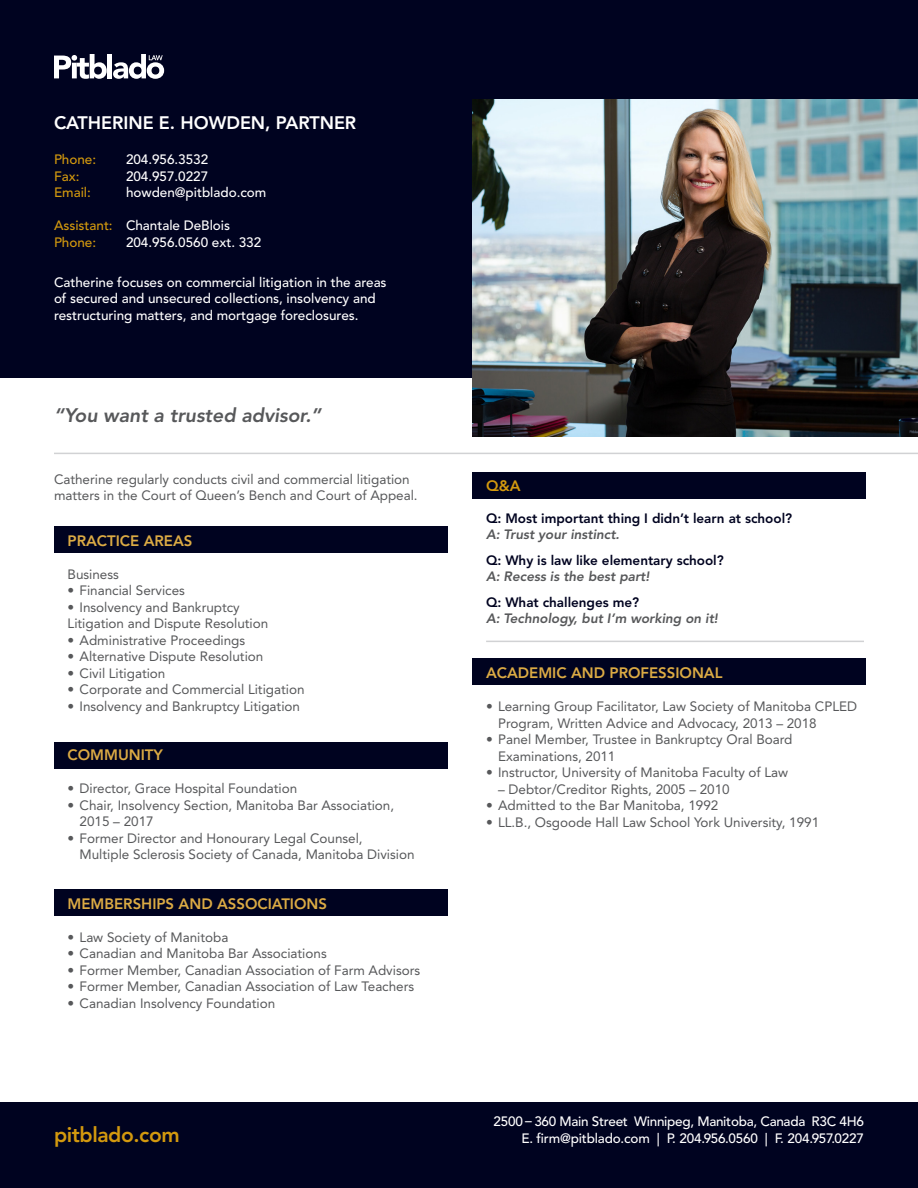
<style>
.page{position:relative;width:918px;height:1188px;background:#fff}
.page>*{position:absolute;margin:0;border:0;box-sizing:border-box;transform-origin:0 0}
.t1{font:800 21px "Avenir LT Std";letter-spacing:-.02em;color:#d3990e}
.t2{font:italic 800 19.5px "Avenir LT Std";color:#57585a}
.t3{font:800 18px "Avenir LT Std";color:#fff}
.t4{font:800 15px "Avenir LT Std";color:#dcab44}
.t5{font:800 15px "Avenir LT Std";color:#d3990e}
.t6{font:13.5px/16.5px "Avenir LT Std";color:#57585a}
.t7{font:500 13.5px/16.5px "Avenir LT Std";color:#fff}
.t8{font:800 13.5px "Avenir LT Std";color:#000320}
.t9{font:italic 800 13.5px "Avenir LT Std";color:#57585a}
.t10{font:500 13.5px "Avenir LT Std";letter-spacing:-.02em;color:#fff}
.t11{font:500 13.5px "Avenir LT Std";color:#d3990e}
.s1{color:#d3990e}
</style>
<div class="page">
<div style="left:0;top:0;width:918px;height:378px;background:#000320"></div>
<hr style="left:54px;top:453px;width:864px;height:1px;background:#d1d2d4">
<div style="left:107px;top:54px;width:5px;height:24px;background:#fff"></div>
<svg style="left:113px;top:54px;width:51px;height:25px"></svg>
<svg style="left:54px;top:54px;width:53px;height:25px"></svg>
<div style="left:0;top:1103px;width:918px;height:85px;background:#000320"></div>
<div style="left:472px;top:472px;width:394px;height:27px;background:#000320"></div>
<div style="left:54px;top:890px;width:393px;height:26px;background:#000320"></div>
<div style="left:54px;top:742px;width:393px;height:27px;background:#000320"></div>
<div style="left:54px;top:526px;width:393px;height:27px;background:#000320"></div>
<div style="left:472px;top:658px;width:394px;height:27px;background:#000320"></div>
<hr style="left:486px;top:641px;width:378px;height:1px;background:#d1d2d4">
<img style="left:472px;top:99px;width:446px;height:338px">
<p class="t3" style="left:54px;top:112px;width:304px">CATHERINE E. HOWDEN, PARTNER</p>
<p class="t11" style="left:54px;top:152px;width:44px">Phone:</p>
<p class="t7" style="left:126px;top:152px;width:84px">204.956.3532</p>
<p class="t11" style="left:54px;top:168px;width:27px">Fax:</p>
<p class="t7" style="left:126px;top:168px;width:84px">204.957.0227</p>
<p class="t11" style="left:54px;top:185px;width:38px">Email:</p>
<p class="t7" style="left:126px;top:185px;width:142px">howden@pitblado.com</p>
<p class="t7" style="left:54px;top:218px;width:178px"><span class="s1">Assistant:</span> Chantale DeBlois</p>
<p class="t11" style="left:54px;top:234px;width:44px">Phone:</p>
<p class="t7" style="left:126px;top:234px;width:137px">204.956.0560 ext. 332</p>
<p class="t7" style="left:54px;top:274px;width:334px">Catherine focuses on commercial litigation in the areas of secured and unsecured collections, insolvency and restructuring matters, and mortgage foreclosures.</p>
<p class="t2" style="left:54px;top:403px;width:269px">“You want a trusted advisor.”</p>
<p class="t6" style="left:54px;top:471px;width:365px">Catherine regularly conducts civil and commercial litigation matters in the Court of Queen’s Bench and Court of Appeal.</p>
<p class="t4" style="left:68px;top:532px;width:126px">PRACTICE AREAS</p>
<p class="t6" style="left:68px;top:566px;width:53px">Business</p>
<p class="t6" style="left:68px;top:583px;width:119px">• Financial Services</p>
<p class="t6" style="left:68px;top:599px;width:174px">• Insolvency and Bankruptcy</p>
<p class="t6" style="left:68px;top:616px;width:202px">Litigation and Dispute Resolution</p>
<p class="t6" style="left:68px;top:632px;width:179px">• Administrative Proceedings</p>
<p class="t6" style="left:68px;top:649px;width:197px">• Alternative Dispute Resolution</p>
<p class="t6" style="left:68px;top:665px;width:99px">• Civil Litigation</p>
<p class="t6" style="left:68px;top:682px;width:238px">• Corporate and Commercial Litigation</p>
<p class="t6" style="left:68px;top:698px;width:234px">• Insolvency and Bankruptcy Litigation</p>
<p class="t4" style="left:68px;top:746px;width:97px">COMMUNITY</p>
<p class="t6" style="left:68px;top:781px;width:231px">• Director, Grace Hospital Foundation</p>
<p class="t6" style="left:80px;top:797px;width:316px;text-indent:-12px">• Chair, Insolvency Section, Manitoba Bar Association,<br>2015 – 2017</p>
<p class="t6" style="left:80px;top:830px;width:336px;text-indent:-12px">• Former Director and Honourary Legal Counsel,<br>Multiple Sclerosis Society of Canada, Manitoba Division</p>
<p class="t4" style="left:68px;top:895px;width:261px">MEMBERSHIPS AND ASSOCIATIONS</p>
<p class="t6" style="left:68px;top:929px;width:162px">• Law Society of Manitoba</p>
<p class="t6" style="left:68px;top:946px;width:261px">• Canadian and Manitoba Bar Associations</p>
<p class="t6" style="left:68px;top:962px;width:354px">• Former Member, Canadian Association of Farm Advisors</p>
<p class="t6" style="left:68px;top:979px;width:348px">• Former Member, Canadian Association of Law Teachers</p>
<p class="t6" style="left:68px;top:995px;width:209px">• Canadian Insolvency Foundation</p>
<p class="t5" style="left:486px;top:477px;width:36px">Q&amp;A</p>
<p class="t8" style="left:486px;top:510px;width:308px">Q: Most important thing I didn’t learn at school?</p>
<p class="t9" style="left:486px;top:527px;width:135px">A: Trust your instinct.</p>
<p class="t8" style="left:486px;top:552px;width:239px">Q: Why is law like elementary school?</p>
<p class="t9" style="left:486px;top:569px;width:165px">A: Recess is the best part!</p>
<p class="t8" style="left:486px;top:594px;width:155px">Q: What challenges me?</p>
<p class="t9" style="left:486px;top:611px;width:233px">A: Technology, but I’m working on it!</p>
<p class="t4" style="left:486px;top:664px;width:238px">ACADEMIC AND PROFESSIONAL</p>
<p class="t6" style="left:498px;top:698px;width:360px;text-indent:-12px">• Learning Group Facilitator, Law Society of Manitoba CPLED<br>Program, Written Advice and Advocacy, 2013 – 2018</p>
<p class="t6" style="left:498px;top:731px;width:296px;text-indent:-12px">• Panel Member, Trustee in Bankruptcy Oral Board<br>Examinations, 2011</p>
<p class="t6" style="left:486px;top:764px;width:304px">• Instructor, University of Manitoba Faculty of Law</p>
<p class="t6" style="left:498px;top:781px;width:233px">– Debtor/Creditor Rights, 2005 – 2010</p>
<p class="t6" style="left:486px;top:797px;width:234px">• Admitted to the Bar Manitoba, 1992</p>
<p class="t6" style="left:486px;top:814px;width:335px">• LL.B., Osgoode Hall Law School York University, 1991</p>
<p class="t10" style="left:494px;top:1114px;width:372px">2500 – 360 Main Street Winnipeg, Manitoba, Canada R3C 4H6</p>
<p class="t1" style="left:54px;top:1122px;width:127px">pitblado.com</p>
<p class="t7" style="left:521px;top:1130px;width:344px">E. firm@pitblado.com | P. 204.956.0560 | F. 204.957.0227</p>
</div>
